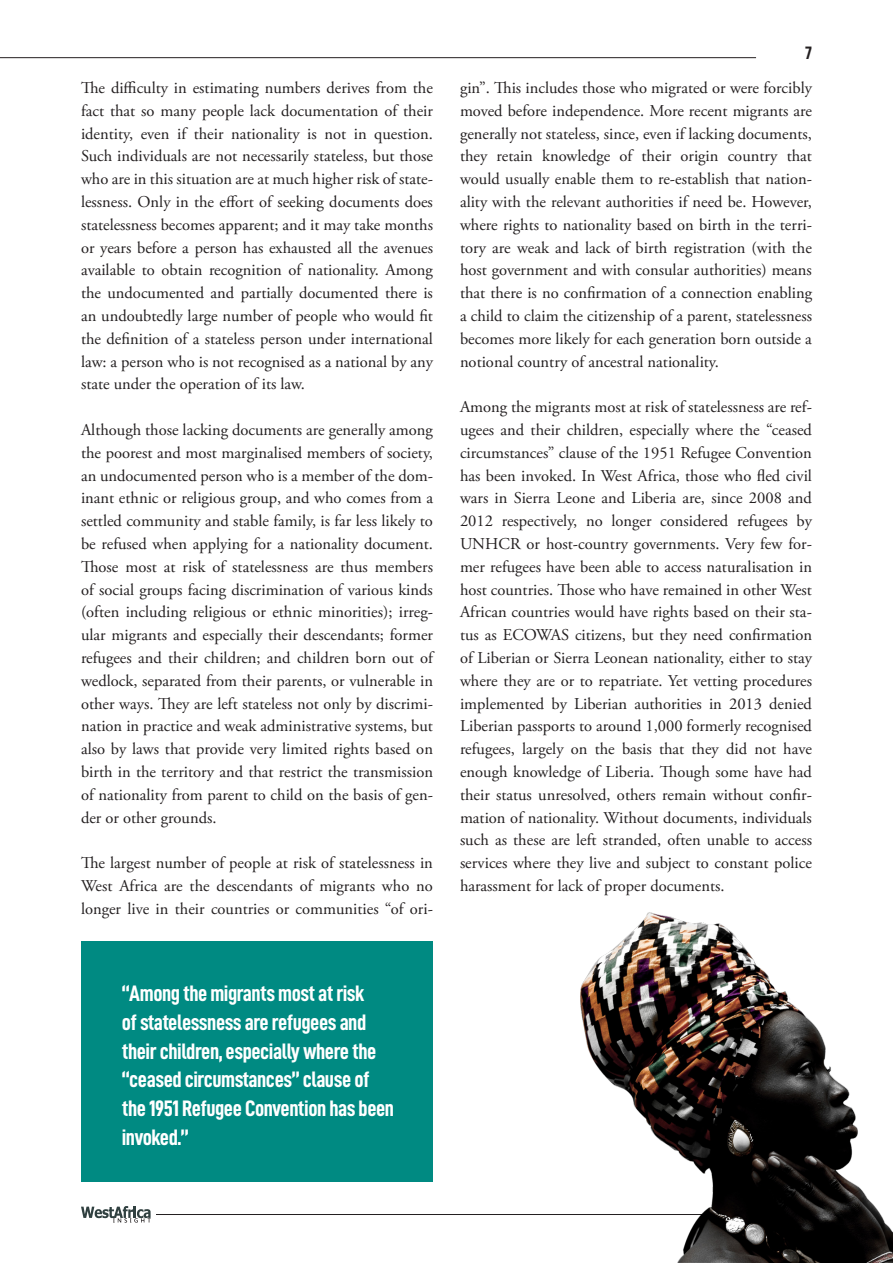
<style>
.page{position:relative;width:893px;height:1263px;background:#fff}
.page>*{position:absolute;margin:0;border:0;box-sizing:border-box;transform-origin:0 0}
.t1{font:22.5px/28.8px "D DIN Condensed Bold";letter-spacing:-.02em;color:#fff}
.t2{font:18px "D DIN Condensed Bold";color:#231f20}
.t3{font:16.5px/22.8px "Adobe Garamond Pro";color:#231f20;text-align:justify}
</style>
<div class="page">
<hr style="left:0;top:57px;width:756px;height:1px;background:#231f20">
<hr style="left:156px;top:1214px;width:546px;height:1px;background:#231f20">
<svg style="left:81px;top:1206px;width:70px;height:17px"></svg>
<img style="left:580px;top:912px;width:313px;height:351px">
<div style="left:82px;top:941px;width:351px;height:241px;background:#008a82"></div>
<p class="t3" style="left:81px;top:77px;width:354px">The difficulty in estimating numbers derives from the fact that so many people lack documentation of their identity, even if their nationality is not in question.<br>Such individuals are not necessarily stateless, but those who are in this situation are at much higher risk of state&shy;lessness. Only in the effort of seeking documents does statelessness becomes apparent; and it may take months or years before a person has exhausted all the avenues available to obtain recognition of nationality. Among the undocumented and partially documented there is an undoubtedly large number of people who would fit the definition of a stateless person under international law: a person who is not recognised as a national by any state under the operation of its law.</p>
<p class="t3" style="left:81px;top:419px;width:354px">Although those lacking documents are generally among the poorest and most marginalised members of society, an undocumented person who is a member of the dom&shy;inant ethnic or religious group, and who comes from a settled community and stable family, is far less likely to be refused when applying for a nationality document.<br>Those most at risk of statelessness are thus members of social groups facing discrimination of various kinds (often including religious or ethnic minorities); irreg&shy;ular migrants and especially their descendants; former refugees and their children; and children born out of wedlock, separated from their parents, or vulnerable in other ways. They are left stateless not only by discrimi&shy;nation in practice and weak administrative systems, but also by laws that provide very limited rights based on birth in the territory and that restrict the transmission of nationality from parent to child on the basis of gen&shy;der or other grounds.</p>
<p class="t3" style="left:81px;top:852px;width:353px">The largest number of people at risk of statelessness in West Africa are the descendants of migrants who no longer live in their countries or communities “of ori-</p>
<p class="t2" style="left:805px;top:43px;width:8px">7</p>
<p class="t3" style="left:460px;top:77px;width:354px">gin”. This includes those who migrated or were forcibly moved before independence. More recent migrants are generally not stateless, since, even if lacking documents, they retain knowledge of their origin country that would usually enable them to re-establish that nation&shy;ality with the relevant authorities if need be. However, where rights to nationality based on birth in the terri&shy;tory are weak and lack of birth registration (with the host government and with consular authorities) means that there is no confirmation of a connection enabling a child to claim the citizenship of a parent, statelessness becomes more likely for each generation born outside a notional country of ancestral nationality.</p>
<p class="t3" style="left:460px;top:396px;width:353px">Among the migrants most at risk of statelessness are ref&shy;ugees and their children, especially where the “ceased circumstances” clause of the 1951 Refugee Convention has been invoked. In West Africa, those who fled civil wars in Sierra Leone and Liberia are, since 2008 and 2012 respectively, no longer considered refugees by UNHCR or host-country governments. Very few for&shy;mer refugees have been able to access naturalisation in host countries. Those who have remained in other West African countries would have rights based on their sta&shy;tus as ECOWAS citizens, but they need confirmation of Liberian or Sierra Leonean nationality, either to stay where they are or to repatriate. Yet vetting procedures implemented by Liberian authorities in 2013 denied Liberian passports to around 1,000 formerly recognised refugees, largely on the basis that they did not have enough knowledge of Liberia. Though some have had their status unresolved, others remain without confir&shy;mation of nationality. Without documents, individuals such as these are left stranded, often unable to access services where they live and subject to constant police harassment for lack of proper documents.</p>
<p class="t1" style="left:122px;top:979px;width:274px">“Among the migrants most at risk<br>of statelessness are refugees and their children, especially where the “ceased circumstances” clause of the 1951 Refugee Convention has been invoked.”</p>
</div>
